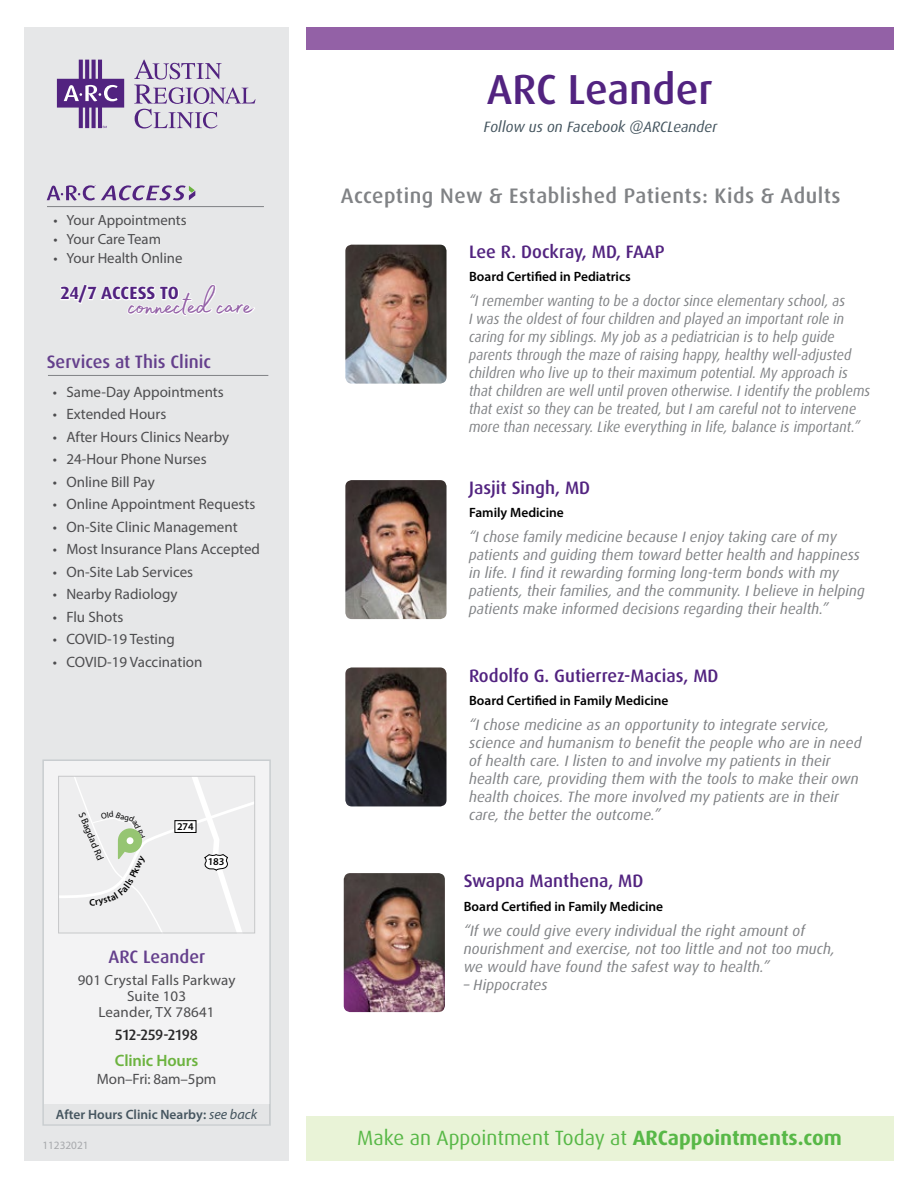
<style>
.page{position:relative;width:918px;height:1188px;background:#fff}
.page>*{position:absolute;margin:0;border:0;box-sizing:border-box;transform-origin:0 0}
.t1{font:500 42px "Dax Pro";color:#522380}
.t2{font:37.35px "Madelyn Fill";color:#9361a6}
.t3{font:500 21px "Dax Pro";letter-spacing:.025em;color:#808285}
.t4{font:20.7px "Dax Pro";color:#58b847}
.t5{font:500 18px "Dax Pro";color:#522380}
.t6{font:500 18px "Dax Pro";color:#643f8c}
.t7{font:700 17.7px "Dax Pro";letter-spacing:-.005em;color:#522380}
.t8{font:600 16.5px "Myriad Pro";letter-spacing:-.01em;color:#6cb33f}
.t9{font:italic 15px/18px "Dax Pro";letter-spacing:.005em;color:#808285}
.t10{font:italic 15px/18px "Dax Pro";letter-spacing:.005em;color:#808285;scale:.92 1}
.t11{font:15px "Myriad Pro";color:#4d4d4f}
.t12{font:italic 15px "Dax Pro";color:#45555f}
.t13{font:500 15px "Dax Pro";color:#292829}
.t14{font:14.7px/15.8px "Myriad Pro";color:#4d4d4f;text-align:center}
.t15{font:600 13.5px "Myriad Pro";color:#000}
.t16{font:600 13.5px "Myriad Pro";color:#45555f}
.t17{font:11.25px "Myriad Pro";color:#a7a9ac}
.t18{font:600 10.35px "Myriad Pro";color:#000}
.t19{font:9.75px "Myriad Pro";color:#000}
.s1{font-weight:400;font-style:italic;font-size:14.25px}
.s2{font-weight:700}
</style>
<div class="page">
<div style="left:25px;top:27px;width:264px;height:1134px;background:#e6e7e8"></div>
<svg style="left:47px;top:185px;width:148px;height:16px"></svg>
<svg style="left:134px;top:60px;width:122px;height:69px"></svg>
<svg style="left:57px;top:60px;width:67px;height:68px"></svg>
<svg style="left:60px;top:284px;width:195px;height:32px"></svg>
<hr style="left:47px;top:206px;width:217px;height:1px;background:#808285">
<div style="left:306px;top:27px;width:587px;height:22px;background:#9361a6"></div>
<div style="left:306px;top:1117px;width:587px;height:44px;background:#e9f3d7"></div>
<hr style="left:48px;top:375px;width:220px;height:1px;background:#808285">
<div style="left:42px;top:759px;width:229px;height:367px;background:linear-gradient(to right,#f1f1f2,#f2f2f3);border:2px solid #afb6ba"></div>
<img style="left:345px;top:667px;width:102px;height:139px">
<img style="left:345px;top:245px;width:102px;height:139px">
<img style="left:344px;top:873px;width:101px;height:139px">
<img style="left:345px;top:480px;width:102px;height:139px">
<svg style="left:59px;top:776px;width:196px;height:157px"></svg>
<p class="t14" style="left:53px;top:212px;width:135px">• Your Appointments</p>
<p class="t14" style="left:53px;top:231px;width:109px">• Your Care Team</p>
<p class="t14" style="left:53px;top:250px;width:131px">• Your Health Online</p>
<h2 class="t2" style="left:129px;top:277px;width:126px">connected care</h2>
<p class="t7" style="left:60px;top:282px;width:120px">24/7 ACCESS TO</p>
<p class="t6" style="left:47px;top:350px;width:166px">Services at This Clinic</p>
<p class="t11" style="left:53px;top:382px;width:172px">• Same-Day Appointments</p>
<p class="t11" style="left:53px;top:405px;width:115px">• Extended Hours</p>
<p class="t11" style="left:53px;top:427px;width:178px">• After Hours Clinics Nearby</p>
<p class="t11" style="left:53px;top:450px;width:155px">• 24-Hour Phone Nurses</p>
<p class="t11" style="left:53px;top:472px;width:103px">• Online Bill Pay</p>
<p class="t11" style="left:53px;top:495px;width:204px">• Online Appointment Requests</p>
<p class="t11" style="left:53px;top:517px;width:186px">• On-Site Clinic Management</p>
<p class="t11" style="left:53px;top:540px;width:209px">• Most Insurance Plans Accepted</p>
<p class="t11" style="left:53px;top:562px;width:142px">• On-Site Lab Services</p>
<p class="t11" style="left:53px;top:585px;width:126px">• Nearby Radiology</p>
<p class="t11" style="left:53px;top:607px;width:72px">• Flu Shots</p>
<p class="t11" style="left:53px;top:630px;width:123px">• COVID-19 Testing</p>
<p class="t11" style="left:53px;top:652px;width:151px">• COVID-19 Vaccination</p>
<p class="t19" style="left:87px;top:810px;width:52px;rotate:67deg">S Bagdad Rd</p>
<p class="t18" style="left:177px;top:820px;width:18px">274</p>
<p class="t18" style="left:208px;top:855px;width:19px">183</p>
<p class="t6" style="left:108px;top:945px;width:98px">ARC Leander</p>
<p class="t14" style="left:78px;top:972px;width:159px">901 Crystal Falls Parkway<br>Suite 103<br>Leander, TX 78641</p>
<p class="t13" style="left:115px;top:1025px;width:84px">512-259-2198</p>
<p class="t8" style="left:115px;top:1050px;width:85px">Clinic Hours</p>
<p class="t11" style="left:97px;top:1070px;width:121px">Mon–Fri: 8am–5pm</p>
<p class="t16" style="left:56px;top:1106px;width:203px">After Hours Clinic Nearby: <span class="s1">see back</span></p>
<p class="t17" style="left:42px;top:1138px;width:48px">11232021</p>
<h1 class="t1" style="left:487px;top:63px;width:227px">ARC Leander</h1>
<p class="t12" style="left:484px;top:118px;width:235px">Follow us on Facebook @ARCLeander</p>
<h3 class="t3" style="left:341px;top:182px;width:501px">Accepting New &amp; Established Patients: Kids &amp; Adults</h3>
<p class="t5" style="left:469px;top:240px;width:197px">Lee R. Dockray, MD, FAAP</p>
<p class="t15" style="left:469px;top:268px;width:163px">Board Certified in Pediatrics</p>
<p class="t10" style="left:469px;top:292px;width:438px">“I remember wanting to be a doctor since elementary school, as<br>I was the oldest of four children and played an important role in caring for my siblings. My job as a pediatrician is to help guide parents through the maze of raising happy, healthy well-adjusted children who live up to their maximum potential. My approach is that children are well until proven otherwise. I identify the problems that exist so they can be treated, but I am careful not to intervene more than necessary. Like everything in life, balance is important.”</p>
<p class="t5" style="left:469px;top:476px;width:123px">Jasjit Singh, MD</p>
<p class="t15" style="left:469px;top:504px;width:96px">Family Medicine</p>
<p class="t9" style="left:469px;top:528px;width:397px">“I chose family medicine because I enjoy taking care of my patients and guiding them toward better health and happiness in life. I find it rewarding forming long-term bonds with my patients, their families, and the community. I believe in helping patients make informed decisions regarding their health.”</p>
<p class="t5" style="left:469px;top:664px;width:251px">Rodolfo G. Gutierrez-Macias, MD</p>
<p class="t15" style="left:469px;top:692px;width:201px">Board Certified in Family Medicine</p>
<p class="t9" style="left:469px;top:716px;width:394px">“I chose medicine as an opportunity to integrate service, science and humanism to benefit the people who are in need of health care. I listen to and involve my patients in their health care, providing them with the tools to make their own health choices. The more involved my patients are in their care, the better the outcome.”</p>
<p class="t5" style="left:464px;top:869px;width:181px">Swapna Manthena, MD</p>
<p class="t15" style="left:464px;top:898px;width:201px">Board Certified in Family Medicine</p>
<p class="t9" style="left:464px;top:922px;width:373px">“If we could give every individual the right amount of nourishment and exercise, not too little and not too much, we would have found the safest way to health.”</p>
<p class="t9" style="left:464px;top:976px;width:86px">– Hippocrates</p>
<h3 class="t4" style="left:357px;top:1125px;width:486px">Make an Appointment Today at <span class="s2">ARCappointments.com</span></h3>
</div>
